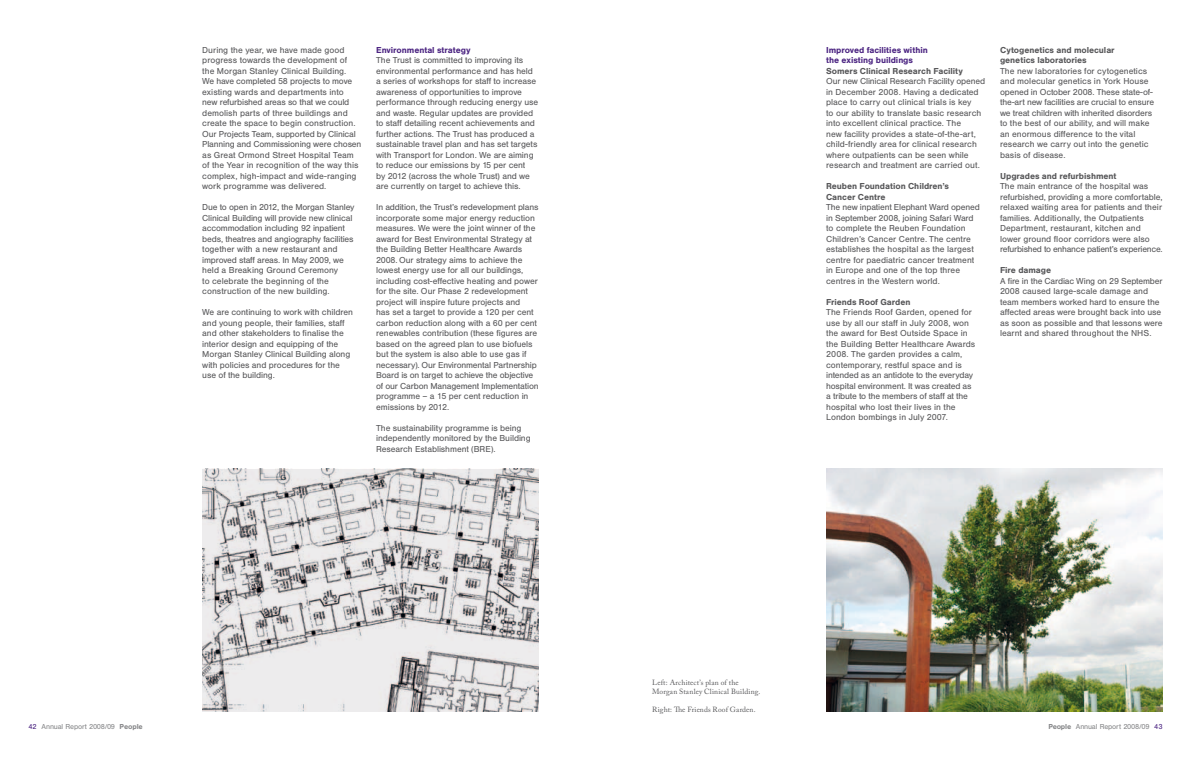
<style>
.page{position:relative;width:1191px;height:757px;background:#fff}
.page>*{position:absolute;margin:0;border:0;box-sizing:border-box;transform-origin:0 0}
.t1{font:9px/10.5px "Nimbus San TOT";letter-spacing:-.005em;color:#58585a}
.t2{font:700 9px/10.5px "Nimbus San TOT";letter-spacing:-.005em;color:#58585a}
.t3{font:700 9px/10.5px "Nimbus San TOT";letter-spacing:-.005em;color:#4c2582}
.t4{font:7.5px/9px "Adobe Caslon Pro";letter-spacing:.02em;color:#58585a}
.t5{font:7.5px "Nimbus San TOT";letter-spacing:-.02em;color:#87888a}
.s1{color:#4c2582}
.s2{font-weight:700}
</style>
<div class="page">
<img style="left:826px;top:469px;width:336px;height:242px">
<img style="left:202px;top:469px;width:337px;height:242px">
<p class="t1" style="left:202px;top:44px;width:161px">During the year, we have made good progress towards the development of the Morgan Stanley Clinical Building.<br>We have completed 58 projects to move existing wards and departments into<br>new refurbished areas so that we could demolish parts of three buildings and create the space to begin construction.<br>Our Projects Team, supported by Clinical Planning and Commissioning were chosen as Great Ormond Street Hospital Team of the Year in recognition of the way this complex, high-impact and wide-ranging work programme was delivered.</p>
<p class="t1" style="left:202px;top:202px;width:154px">Due to open in 2012, the Morgan Stanley Clinical Building will provide new clinical accommodation including 92 inpatient beds, theatres and angiography facilities together with a new restaurant and improved staff areas. In May 2009, we held a Breaking Ground Ceremony<br>to celebrate the beginning of the construction of the new building.</p>
<p class="t1" style="left:202px;top:307px;width:152px">We are continuing to work with children and young people, their families, staff and other stakeholders to finalise the interior design and equipping of the Morgan Stanley Clinical Building along with policies and procedures for the use of the building.</p>
<p class="t3" style="left:376px;top:44px;width:96px">Environmental strategy</p>
<p class="t1" style="left:376px;top:55px;width:164px">The Trust is committed to improving its environmental performance and has held a series of workshops for staff to increase awareness of opportunities to improve performance through reducing energy use and waste. Regular updates are provided to staff detailing recent achievements and further actions. The Trust has produced a sustainable travel plan and has set targets with Transport for London. We are aiming to reduce our emissions by 15 per cent<br>by 2012 (across the whole Trust) and we are currently on target to achieve this.</p>
<p class="t1" style="left:376px;top:202px;width:164px">In addition, the Trust’s redevelopment plans incorporate some major energy reduction measures. We were the joint winner of the award for Best Environmental Strategy at the Building Better Healthcare Awards 2008. Our strategy aims to achieve the lowest energy use for all our buildings, including cost-effective heating and power for the site. Our Phase 2 redevelopment project will inspire future projects and<br>has set a target to provide a 120 per cent carbon reduction along with a 60 per cent renewables contribution (these figures are based on the agreed plan to use biofuels but the system is also able to use gas if necessary). Our Environmental Partnership Board is on target to achieve the objective of our Carbon Management Implementation programme – a 15 per cent reduction in emissions by 2012.</p>
<p class="t1" style="left:376px;top:423px;width:156px">The sustainability programme is being independently monitored by the Building<br>Research Establishment (BRE).</p>
<p class="t3" style="left:826px;top:45px;width:103px">Improved facilities within the existing buildings</p>
<p class="t2" style="left:826px;top:66px;width:138px">Somers Clinical Research Facility</p>
<p class="t1" style="left:826px;top:76px;width:161px">Our new Clinical Research Facility opened in December 2008. Having a dedicated place to carry out clinical trials is key<br>to our ability to translate basic research into excellent clinical practice. The<br>new facility provides a state-of-the-art, child-friendly area for clinical research where outpatients can be seen while research and treatment are carried out.</p>
<p class="t2" style="left:826px;top:181px;width:124px">Reuben Foundation Children’s<br>Cancer Centre</p>
<p class="t1" style="left:826px;top:202px;width:155px">The new inpatient Elephant Ward opened in September 2008, joining Safari Ward to complete the Reuben Foundation Children’s Cancer Centre. The centre establishes the hospital as the largest centre for paediatric cancer treatment in Europe and one of the top three centres in the Western world.</p>
<p class="t2" style="left:826px;top:297px;width:86px">Friends Roof Garden</p>
<p class="t1" style="left:826px;top:307px;width:151px">The Friends Roof Garden, opened for use by all our staff in July 2008, won the award for Best Outside Space in the Building Better Healthcare Awards 2008. The garden provides a calm, contemporary, restful space and is intended as an antidote to the everyday hospital environment. It was created as a tribute to the members of staff at the hospital who lost their lives in the London bombings in July 2007.</p>
<p class="t2" style="left:1000px;top:45px;width:116px">Cytogenetics and molecular genetics laboratories</p>
<p class="t1" style="left:1000px;top:66px;width:156px">The new laboratories for cytogenetics and molecular genetics in York House opened in October 2008. These state-of&shy;the-art new facilities are crucial to ensure we treat children with inherited disorders to the best of our ability, and will make an enormous difference to the vital research we carry out into the genetic basis of disease.</p>
<p class="t2" style="left:1000px;top:171px;width:118px">Upgrades and refurbishment</p>
<p class="t1" style="left:1000px;top:181px;width:164px">The main entrance of the hospital was refurbished, providing a more comfortable, relaxed waiting area for patients and their families. Additionally, the Outpatients Department, restaurant, kitchen and lower ground floor corridors were also refurbished to enhance patient’s experience.</p>
<p class="t2" style="left:1000px;top:265px;width:53px">Fire damage</p>
<p class="t1" style="left:1000px;top:276px;width:164px">A fire in the Cardiac Wing on 29 September 2008 caused large-scale damage and team members worked hard to ensure the affected areas were brought back into use as soon as possible and that lessons were learnt and shared throughout the NHS.</p>
<p class="t4" style="left:652px;top:677px;width:110px">Left: Architect’s plan of the<br>Morgan Stanley Clinical Building.</p>
<p class="t4" style="left:652px;top:704px;width:105px">Right: The Friends Roof Garden.</p>
<p class="t5" style="left:28px;top:722px;width:116px"><span class="s1">42</span> Annual Report 2008/09 <span class="s2">People</span></p>
<p class="t5" style="left:1048px;top:722px;width:116px"><span class="s2">People</span> Annual Report 2008/09 <span class="s1">43</span></p>
</div>
